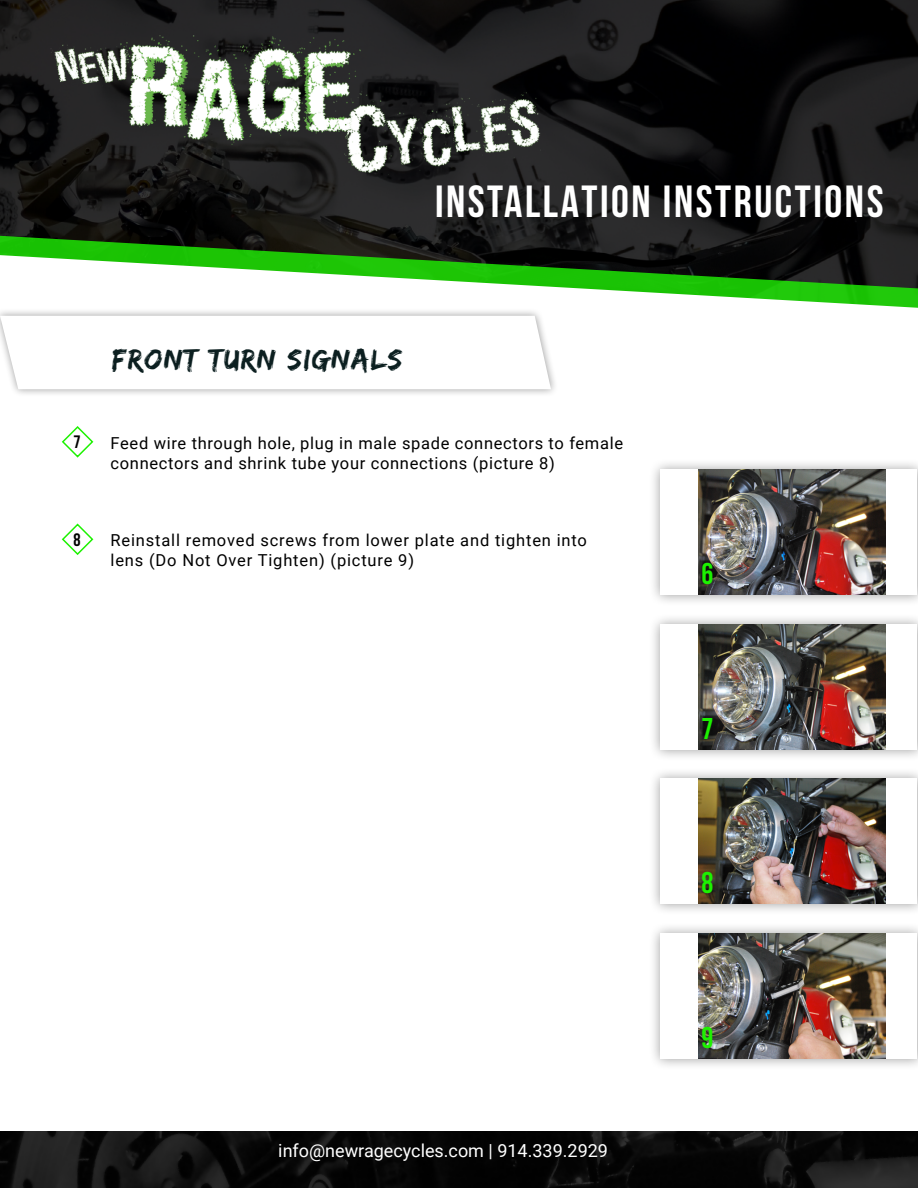
<style>
.page{position:relative;width:918px;height:1188px;background:#fff}
.page>*{position:absolute;margin:0;border:0;box-sizing:border-box;transform-origin:0 0}
.t1{font:700 45px "Bebas Neue";letter-spacing:.055em;color:#fff}
.t2{font:30px "Edo";letter-spacing:.05em;color:#0c1f20}
.t3{font:700 30px "Bebas Neue";color:#1df101}
.t4{font:18px "Roboto";color:#fff}
.t5{font:700 18px "Bebas Neue";color:#000}
.t6{font:16.5px/19.8px "Roboto";letter-spacing:.04em;color:#000}
</style>
<div class="page">
<img style="left:0;top:0;width:918px;height:234px">
<img style="left:51px;top:30px;width:490px;height:147px">
<svg style="left:0;top:234px;width:918px;height:21px;background:#163211"></svg>
<svg style="left:0;top:255px;width:918px;height:53px"></svg>
<img style="left:0;top:1131px;width:918px;height:57px">
<div style="left:649px;top:767px;width:269px;height:149px;background:#000;opacity:.39"></div>
<div style="left:660px;top:779px;width:257px;height:125px;background:#fff"></div>
<div style="left:649px;top:922px;width:269px;height:149px;background:#000;opacity:.39"></div>
<div style="left:660px;top:934px;width:257px;height:125px;background:#fff"></div>
<img style="left:698px;top:779px;width:187px;height:125px">
<img style="left:698px;top:934px;width:187px;height:125px">
<div style="left:649px;top:613px;width:269px;height:148px;background:#000;opacity:.39"></div>
<div style="left:660px;top:625px;width:257px;height:125px;background:#fff"></div>
<img style="left:698px;top:625px;width:187px;height:125px">
<div style="left:649px;top:458px;width:269px;height:148px;background:#000;opacity:.39"></div>
<div style="left:660px;top:470px;width:257px;height:125px;background:#fff"></div>
<img style="left:698px;top:470px;width:187px;height:125px">
<div style="left:0;top:307px;width:559px;height:90px;background:#000;opacity:.39"></div>
<svg style="left:0;top:316px;width:551px;height:73px"></svg>
<svg style="left:61px;top:426px;width:33px;height:32px"></svg>
<svg style="left:61px;top:523px;width:33px;height:32px"></svg>
<h1 class="t1" style="left:435px;top:176px;width:450px">INSTALLATION INSTRUCTIONS</h1>
<p class="t5" style="left:73px;top:432px;width:9px">7</p>
<p class="t5" style="left:73px;top:530px;width:9px">8</p>
<h2 class="t2" style="left:112px;top:342px;width:292px">FRONT TURN SIGNALS</h2>
<p class="t6" style="left:111px;top:432px;width:514px">Feed wire through hole, plug in male spade connectors to female connectors and shrink tube your connections (picture 8)</p>
<p class="t6" style="left:111px;top:530px;width:478px">Reinstall removed screws from lower plate and tighten into lens (Do Not Over Tighten) (picture 9)</p>
<h2 class="t3" style="left:701px;top:557px;width:13px">6</h2>
<p class="t4" style="left:278px;top:1138px;width:331px">info@newragecycles.com | 914.339.2929</p>
<h2 class="t3" style="left:701px;top:712px;width:13px">7</h2>
<h2 class="t3" style="left:701px;top:866px;width:13px">8</h2>
<h2 class="t3" style="left:701px;top:1021px;width:13px">9</h2>
</div>
